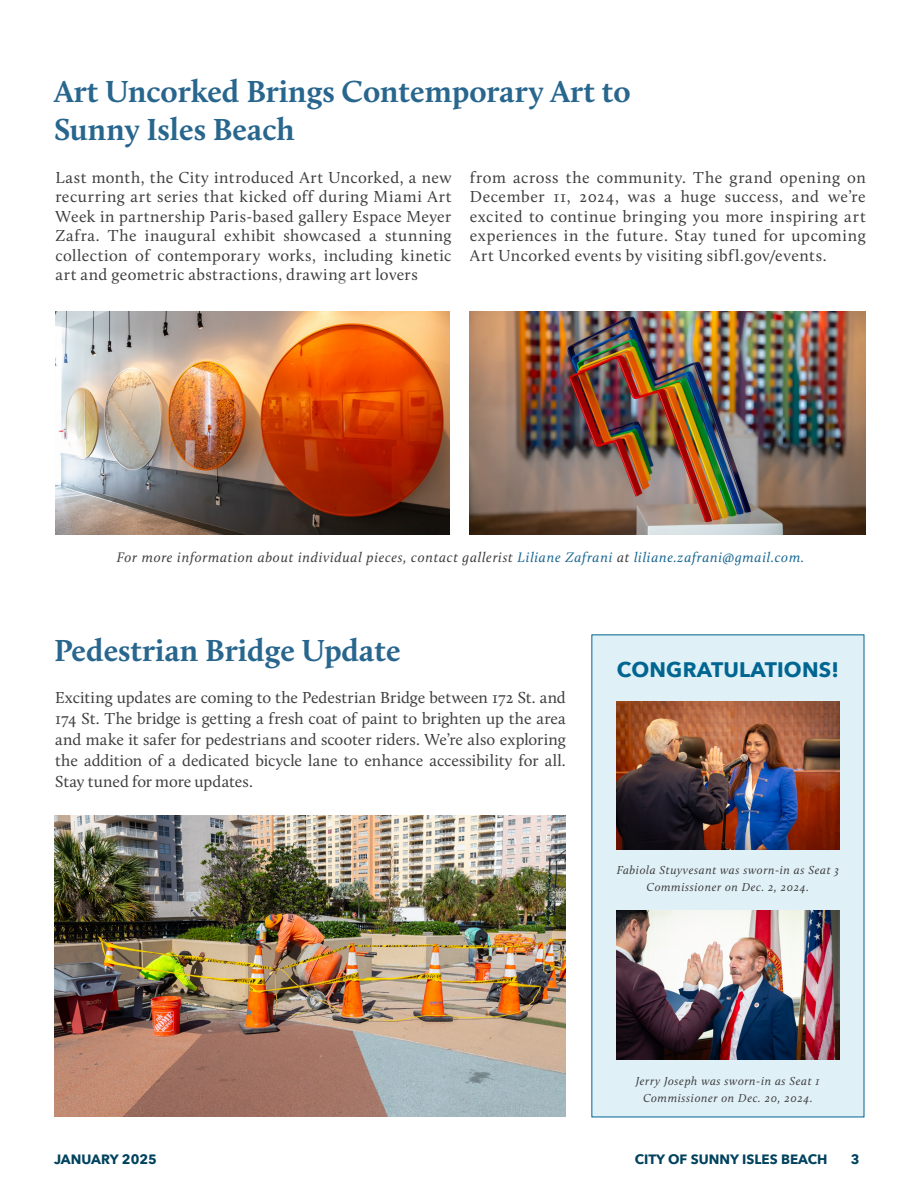
<style>
.page{position:relative;width:918px;height:1188px;background:#fff}
.page>*{position:absolute;margin:0;border:0;box-sizing:border-box;transform-origin:0 0}
.t1{font:700 31.5px/37.5px "Calluna";color:#28668e}
.t2{font:700 21px "Avenir Next";letter-spacing:.01em;color:#006691}
.t3{font:16.5px/19.5px "Calluna";letter-spacing:.025em;color:#3e3e3f;text-align:justify}
.t4{font:italic 14.25px "Calluna";letter-spacing:.05em;color:#3e3e3f}
.t5{font:700 13.5px "Avenir Next";color:#00425e}
.t6{font:italic 12px/16.5px "Calluna";letter-spacing:.05em;color:#3e3e3f;text-align:center}
.s1{color:#186793}
</style>
<div class="page">
<div style="left:592px;top:635px;width:272px;height:482px;background:#e0f0f7"></div>
<img style="left:54px;top:816px;width:512px;height:301px">
<img style="left:55px;top:311px;width:394px;height:223px">
<img style="left:470px;top:311px;width:396px;height:223px">
<img style="left:616px;top:701px;width:224px;height:149px">
<img style="left:616px;top:910px;width:224px;height:149px">
<h2 class="t1" style="left:54px;top:72px;width:578px">Art Uncorked Brings Contemporary Art to<br>Sunny Isles Beach</h2>
<p class="t3" style="left:56px;top:167px;width:398px">Last month, the City introduced Art Uncorked, a new recurring art series that kicked off during Miami Art Week in partnership Paris-based gallery Espace Meyer Zafra. The inaugural exhibit showcased a stunning collection of contemporary works, including kinetic art and geometric abstractions, drawing art lovers</p>
<p class="t3" style="left:470px;top:167px;width:398px">from across the community. The grand opening on December 11, 2024, was a huge success, and we’re excited to continue bringing you more inspiring art experiences in the future. Stay tuned for upcoming Art Uncorked events by visiting sibfl.gov/events.</p>
<p class="t4" style="left:117px;top:549px;width:689px">For more information about individual pieces, contact gallerist <span class="s1">Liliane Zafrani</span> at <span class="s1">liliane.zafrani@gmail.com.</span></p>
<h2 class="t1" style="left:54px;top:631px;width:348px">Pedestrian Bridge Update</h2>
<p class="t3" style="left:55px;top:687px;width:512px;line-height:21px">Exciting updates are coming to the Pedestrian Bridge between 172 St. and 174 St. The bridge is getting a fresh coat of paint to brighten up the area and make it safer for pedestrians and scooter riders. We’re also exploring the addition of a dedicated bicycle lane to enhance accessibility for all.<br>Stay tuned for more updates.</p>
<p class="t2" style="left:617px;top:652px;width:224px">CONGRATULATIONS!</p>
<p class="t6" style="left:617px;top:862px;width:224px">Fabiola Stuyvesant was sworn-in as Seat 3<br>Commissioner on Dec. 2, 2024.</p>
<p class="t6" style="left:636px;top:1073px;width:185px">Jerry Joseph was sworn-in as Seat 1<br>Commissioner on Dec. 20, 2024.</p>
<p class="t5" style="left:54px;top:1148px;width:104px">JANUARY 2025</p>
<p class="t5" style="left:635px;top:1148px;width:194px">CITY OF SUNNY ISLES BEACH</p>
<p class="t5" style="left:851px;top:1148px;width:10px">3</p>
</div>
